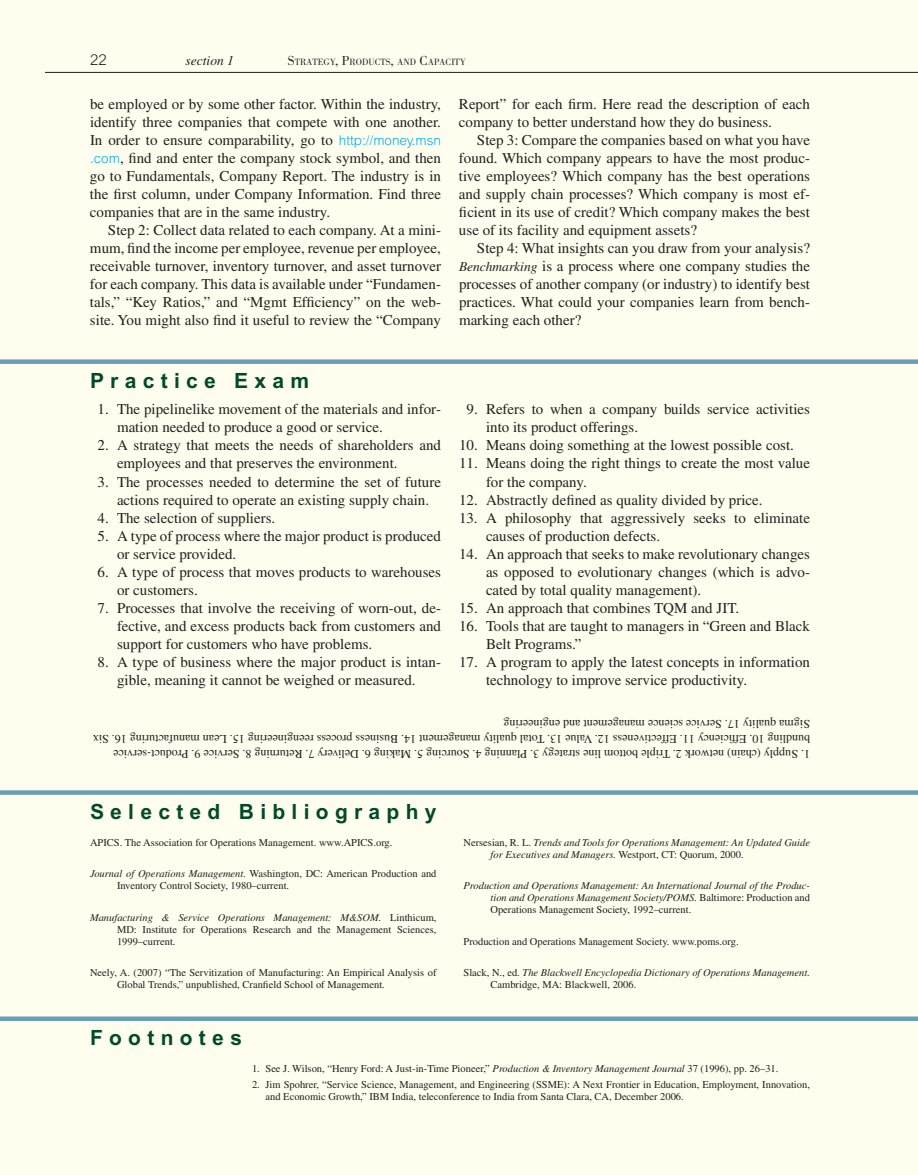
<style>
.page{position:relative;width:918px;height:1175px;background:#fff}
.page>*{position:absolute;margin:0;border:0;box-sizing:border-box;transform-origin:0 0}
.t1{font:700 21px "Arial MT Std";letter-spacing:.3em;color:#004a2a}
.t2{font:15px/18px "Times LT Std";color:#231f20}
.t3{font:300 15px "Arial MT Std";color:#231f20}
.t4{font:italic 13.5px "Times LT Std";color:#231f20}
.t5{font:12px/15px "Times LT Std";color:#231f20}
.t6{font:10.5px/12px "Times LT Std";color:#231f20}
.t7{font:italic 10.5px/12px "Times LT Std";color:#231f20}
.t8{font:9.45px "Bodoni Std";color:#231f20}
.s1{font-size:13.5px}
.s2{font-family:"Arial MT Std";font-weight:300;font-size:13.5px;color:#00aeef}
.s3{font-style:italic;font-size:13.5px}
.s4{font-style:italic}
.s5{font-style:normal}
</style>
<div class="page">
<div style="left:0;top:0;width:918px;height:1174px;background:#fffdee"></div>
<hr style="left:45px;top:72px;width:873px;height:1px;background:#231f20">
<div style="left:0;top:359px;width:918px;height:5px;background:#689fb7"></div>
<svg style="left:0;top:790px;width:918px;height:4px;background:#73a6bb"></svg>
<div style="left:0;top:1016px;width:918px;height:5px;background:#689fb7"></div>
<p class="t3" style="left:90px;top:54px;width:18px">22</p>
<p class="t4" style="left:186px;top:55px;width:50px">section 1</p>
<p class="t8" style="left:288px;top:58px;width:180px"><span class="s1">S</span>TRATEGY<span class="s1">, P</span>RODUCTS<span class="s1">,</span> AND <span class="s1">C</span>APACITY</p>
<p class="t2" style="left:90px;top:97px;width:353px;text-align:justify">be employed or by some other factor. Within the industry, identify three companies that compete with one another.<br>In order to ensure comparability, go to <span class="s2">http://money.msn .com</span>, find and enter the company stock symbol, and then go to Fundamentals, Company Report. The industry is in the first column, under Company Information. Find three companies that are in the same industry.</p>
<p class="t2" style="left:90px;top:223px;width:353px;text-align:justify;text-indent:18px">Step 2: Collect data related to each company. At a mini&shy;mum, find the income per employee, revenue per employee, receivable turnover, inventory turnover, and asset turnover for each company. This data is available under “Fundamen&shy;tals,” “Key Ratios,” and “Mgmt Efficiency” on the web&shy;site. You might also find it useful to review the “Company</p>
<p class="t2" style="left:459px;top:97px;width:353px">Report” for each firm. Here read the description of each company to better understand how they do business.</p>
<p class="t2" style="left:459px;top:133px;width:353px;text-align:justify;text-indent:18px">Step 3: Compare the companies based on what you have found. Which company appears to have the most produc&shy;tive employees? Which company has the best operations and supply chain processes? Which company is most ef&shy;ficient in its use of credit? Which company makes the best use of its facility and equipment assets?</p>
<p class="t2" style="left:459px;top:241px;width:353px;text-align:justify;text-indent:18px">Step 4: What insights can you draw from your analysis?<br><span class="s3">Benchmarking</span> is a process where one company studies the processes of another company (or industry) to identify best practices. What could your companies learn from bench&shy;marking each other?</p>
<h1 class="t1" style="left:90px;top:373px;width:221px">Practice Exam</h1>
<p class="t2" style="left:117px;top:402px;width:326px;text-indent:-20px">1. The pipelinelike movement of the materials and infor&shy;mation needed to produce a good or service.</p>
<p class="t2" style="left:117px;top:438px;width:325px;text-indent:-20px">2. A strategy that meets the needs of shareholders and employees and that preserves the environment.</p>
<p class="t2" style="left:98px;top:474px;width:345px;text-align:center">3. The processes needed to determine the set of future actions required to operate an existing supply chain.</p>
<p class="t2" style="left:98px;top:510px;width:179px">4. The selection of suppliers.</p>
<p class="t2" style="left:117px;top:528px;width:326px;text-indent:-20px">5. A type of process where the major product is produced or service provided.</p>
<p class="t2" style="left:117px;top:564px;width:326px;text-indent:-20px">6. A type of process that moves products to warehouses or customers.</p>
<p class="t2" style="left:117px;top:600px;width:326px;text-align:justify;text-indent:-20px">7. Processes that involve the receiving of worn-out, de&shy;fective, and excess products back from customers and support for customers who have problems.</p>
<p class="t2" style="left:98px;top:654px;width:345px;text-align:center">8. A type of business where the major product is intan&shy;gible, meaning it cannot be weighed or measured.</p>
<p class="t2" style="left:486px;top:402px;width:326px;text-indent:-20px">9. Refers to when a company builds service activities into its product offerings.</p>
<p class="t2" style="left:459px;top:438px;width:336px">10. Means doing something at the lowest possible cost.</p>
<p class="t2" style="left:486px;top:456px;width:326px;text-indent:-27px">11. Means doing the right things to create the most value for the company.</p>
<p class="t2" style="left:459px;top:492px;width:305px">12. Abstractly defined as quality divided by price.</p>
<p class="t2" style="left:486px;top:510px;width:326px;text-indent:-27px">13. A philosophy that aggressively seeks to eliminate causes of production defects.</p>
<p class="t2" style="left:486px;top:546px;width:326px;text-align:justify;text-indent:-27px">14. An approach that seeks to make revolutionary changes as opposed to evolutionary changes (which is advo&shy;cated by total quality management).</p>
<p class="t2" style="left:459px;top:600px;width:282px">15. An approach that combines TQM and JIT.</p>
<p class="t2" style="left:486px;top:618px;width:326px;text-indent:-27px">16. Tools that are taught to managers in “Green and Black<br>Belt Programs.”</p>
<p class="t2" style="left:486px;top:654px;width:326px;text-indent:-27px">17. A program to apply the latest concepts in information technology to improve service productivity.</p>
<p class="t5" style="left:810px;top:760px;width:719px;rotate:-180deg">1. Supply (chain) network 2. Triple bottom line strategy 3. Planning 4. Sourcing 5. Making 6. Delivery 7. Returning 8. Service 9. Product-service bundling 10. Efficiency 11. Effectiveness 12. Value 13. Total quality management 14. Business process reengineering 15. Lean manufacturing 16. Six<br>Sigma quality 17. Service science management and engineering</p>
<h1 class="t1" style="left:90px;top:804px;width:348px">Selected Bibliography</h1>
<p class="t6" style="left:90px;top:837px;width:304px">APICS. The Association for Operations Management. www.APICS.org.</p>
<p class="t6" style="left:117px;top:868px;width:321px;text-indent:-27px"><span class="s4">Journal of Operations Management.</span> Washington, DC: American Production and<br>Inventory Control Society, 1980–current.</p>
<p class="t6" style="left:117px;top:912px;width:321px;text-align:justify;text-indent:-27px"><span class="s4">Manufacturing &amp; Service Operations Management: M&amp;SOM.</span> Linthicum, MD: Institute for Operations Research and the Management Sciences, 1999–current.</p>
<p class="t6" style="left:117px;top:967px;width:322px;text-indent:-27px">Neely, A. (2007) “The Servitization of Manufacturing: An Empirical Analysis of<br>Global Trends,” unpublished, Cranfield School of Management.</p>
<h1 class="t1" style="left:90px;top:1030px;width:153px">Footnotes</h1>
<p class="t7" style="left:491px;top:837px;width:321px;text-indent:-27px"><span class="s5">Nersesian, R. L.</span> Trends and Tools for Operations Management: An Updated Guide for Executives and Managers. <span class="s5">Westport, CT: Quorum, 2000.</span></p>
<p class="t7" style="left:491px;top:880px;width:321px;text-align:justify;text-indent:-27px">Production and Operations Management: An International Journal of the Produc&shy;tion and Operations Management Society/POMS. <span class="s5">Baltimore: Production and Operations Management Society, 1992–current.</span></p>
<p class="t6" style="left:464px;top:936px;width:277px">Production and Operations Management Society. www.poms.org.</p>
<p class="t7" style="left:491px;top:967px;width:321px;text-indent:-27px"><span class="s5">Slack, N., ed.</span> The Blackwell Encyclopedia Dictionary of Operations Management.<br><span class="s5">Cambridge, MA: Blackwell, 2006.</span></p>
<p class="t6" style="left:252px;top:1063px;width:528px">1. See J. Wilson, “Henry Ford: A Just-in-Time Pioneer,” <span class="s4">Production &amp; Inventory Management Journal</span> 37 (1996), pp. 26–31.</p>
<p class="t6" style="left:266px;top:1079px;width:546px;text-indent:-13px">2. Jim Spohrer, “Service Science, Management, and Engineering (SSME): A Next Frontier in Education, Employment, Innovation, and Economic Growth,” IBM India, teleconference to India from Santa Clara, CA, December 2006.</p>
</div>
